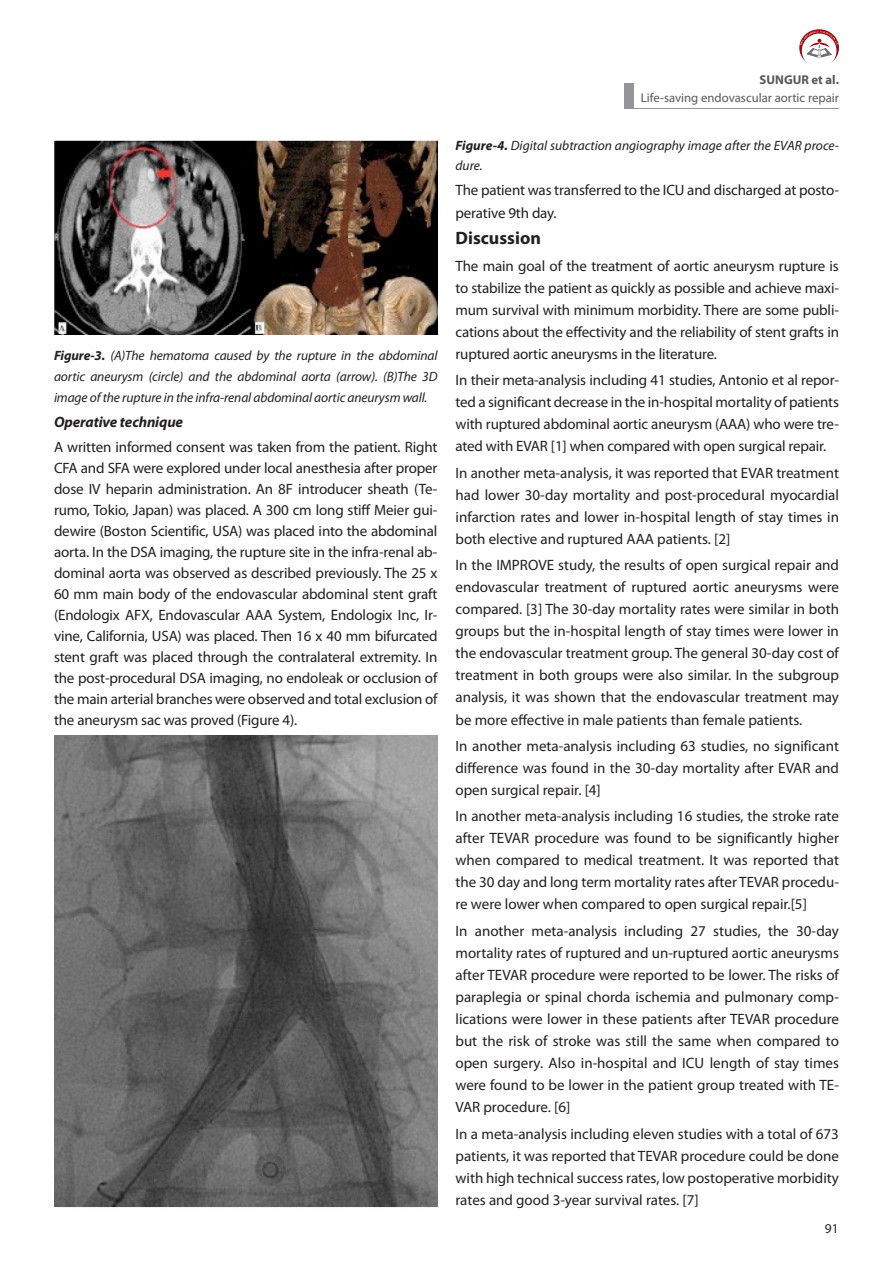
<style>
.page{position:relative;width:893px;height:1263px;background:#fff}
.page>*{position:absolute;margin:0;border:0;box-sizing:border-box;transform-origin:0 0}
.t1{font:700 18px "Myriad Pro";color:#231f20}
.t2{font:15px/22px "Myriad Pro";letter-spacing:-.005em;color:#231f20;text-align:justify}
.t3{font:italic 700 15px "Myriad Pro";letter-spacing:-.01em;color:#231f20}
.t4{font:italic 13.5px/21px "Myriad Pro";letter-spacing:-.005em;color:#231f20;text-align:justify}
.t5{font:13.5px "Myriad Pro";color:#231f20}
.t6{font:12.75px "Myriad Pro";color:#57585a}
.t7{font:700 12.75px "Myriad Pro";color:#57585a}
.s1{font-weight:700}
</style>
<div class="page">
<img style="left:54px;top:140px;width:383px;height:194px">
<img style="left:54px;top:736px;width:383px;height:472px">
<svg style="left:799px;top:29px;width:40px;height:37px"></svg>
<div style="left:802px;top:34px;width:34px;height:34px;background:#fff;border-radius:50%"></div>
<svg style="left:800px;top:30px;width:38px;height:28px"></svg>
<div style="left:624px;top:83px;width:9px;height:25px;background:#939598"></div>
<hr style="left:624px;top:108px;width:215px;height:1px;background:#939598">
<p class="t4" style="left:54px;top:344px;width:385px"><span class="s1">Figure-3.</span> (A)The hematoma caused by the rupture in the abdominal aortic aneurysm (circle) and the abdominal aorta (arrow). (B)The 3D image of the rupture in the infra-renal abdominal aortic aneurysm wall.</p>
<p class="t3" style="left:54px;top:412px;width:131px">Operative technique</p>
<p class="t2" style="left:54px;top:436px;width:385px;line-height:21px">A written informed consent was taken from the patient. Right CFA and SFA were explored under local anesthesia after proper dose IV heparin administration. An 8F introducer sheath (Te&shy;rumo, Tokio, Japan) was placed. A 300 cm long stiff Meier gui&shy;dewire (Boston Scientific, USA) was placed into the abdominal aorta. In the DSA imaging, the rupture site in the infra-renal ab&shy;dominal aorta was observed as described previously. The 25 x 60 mm main body of the endovascular abdominal stent graft (Endologix AFX, Endovascular AAA System, Endologix Inc, Ir&shy;vine, California, USA) was placed. Then 16 x 40 mm bifurcated stent graft was placed through the contralateral extremity. In the post-procedural DSA imaging, no endoleak or occlusion of the main arterial branches were observed and total exclusion of the aneurysm sac was proved (Figure 4).</p>
<p class="t7" style="left:760px;top:71px;width:81px">SUNGUR et al.</p>
<p class="t6" style="left:641px;top:90px;width:200px">Life-saving endovascular aortic repair</p>
<p class="t4" style="left:455px;top:135px;width:385px;line-height:20.2px"><span class="s1">Figure-4.</span> Digital subtraction angiography image after the EVAR proce&shy;dure.</p>
<p class="t2" style="left:455px;top:179px;width:385px;line-height:22.5px">The patient was transferred to the ICU and discharged at posto&shy;perative 9th day.</p>
<p class="t1" style="left:455px;top:227px;width:87px">Discussion</p>
<p class="t2" style="left:455px;top:254px;width:385px">The main goal of the treatment of aortic aneurysm rupture is to stabilize the patient as quickly as possible and achieve maxi&shy;mum survival with minimum morbidity. There are some publi&shy;cations about the effectivity and the reliability of stent grafts in ruptured aortic aneurysms in the literature.</p>
<p class="t2" style="left:455px;top:369px;width:385px">In their meta-analysis including 41 studies, Antonio et al repor&shy;ted a significant decrease in the in-hospital mortality of patients with ruptured abdominal aortic aneurysm (AAA) who were tre&shy;ated with EVAR [1] when compared with open surgical repair.</p>
<p class="t2" style="left:455px;top:461px;width:385px">In another meta-analysis, it was reported that EVAR treatment had lower 30-day mortality and post-procedural myocardial infarction rates and lower in-hospital length of stay times in both elective and ruptured AAA patients. [2]</p>
<p class="t2" style="left:455px;top:554px;width:385px">In the IMPROVE study, the results of open surgical repair and endovascular treatment of ruptured aortic aneurysms were compared. [3] The 30-day mortality rates were similar in both groups but the in-hospital length of stay times were lower in the endovascular treatment group. The general 30-day cost of treatment in both groups were also similar. In the subgroup analysis, it was shown that the endovascular treatment may be more effective in male patients than female patients.</p>
<p class="t2" style="left:455px;top:734px;width:385px">In another meta-analysis including 63 studies, no significant difference was found in the 30-day mortality after EVAR and open surgical repair. [4]</p>
<p class="t2" style="left:455px;top:805px;width:385px">In another meta-analysis including 16 studies, the stroke rate after TEVAR procedure was found to be significantly higher when compared to medical treatment. It was reported that the 30 day and long term mortality rates after TEVAR procedu&shy;re were lower when compared to open surgical repair.[5]</p>
<p class="t2" style="left:455px;top:919px;width:385px">In another meta-analysis including 27 studies, the 30-day mortality rates of ruptured and un-ruptured aortic aneurysms after TEVAR procedure were reported to be lower. The risks of paraplegia or spinal chorda ischemia and pulmonary comp&shy;lications were lower in these patients after TEVAR procedure but the risk of stroke was still the same when compared to open surgery. Also in-hospital and ICU length of stay times were found to be lower in the patient group treated with TE-VAR procedure. [6]</p>
<p class="t2" style="left:455px;top:1122px;width:385px">In a meta-analysis including eleven studies with a total of 673 patients, it was reported that TEVAR procedure could be done with high technical success rates, low postoperative morbidity rates and good 3-year survival rates. [7]</p>
<p class="t5" style="left:825px;top:1220px;width:15px">91</p>
</div>
